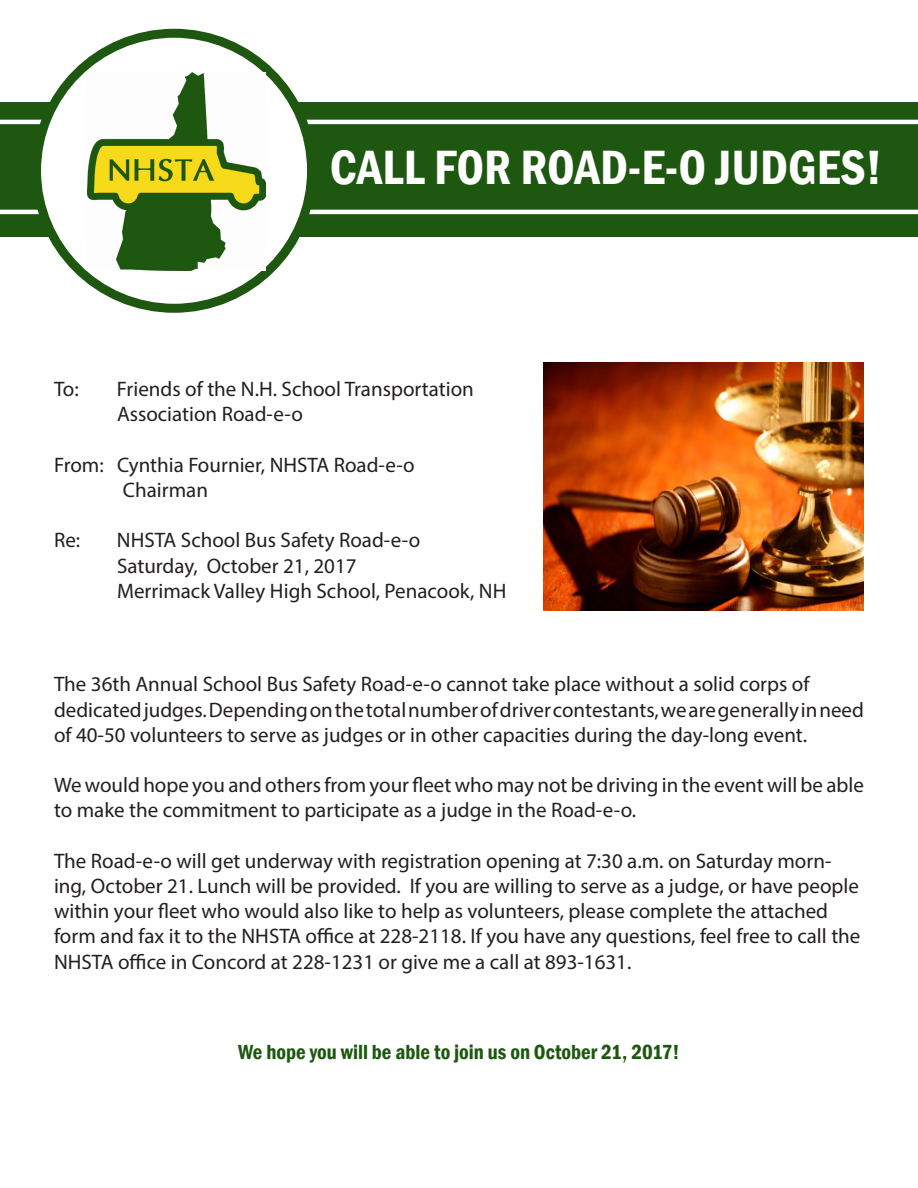
<style>
.page{position:relative;width:918px;height:1188px;background:#fff}
.page>*{position:absolute;margin:0;border:0;box-sizing:border-box;transform-origin:0 0}
.t1{font:600 condensed 49.5px "Franklin Gothic";color:#fff}
.t2{font:21px/25.2px "Myriad Pro";color:#231f20}
.t3{font:600 condensed 21px "Franklin Gothic";color:#1e5710}
</style>
<div class="page">
<div style="left:0;top:102px;width:918px;height:135px;background:#1e5710"></div>
<svg style="left:0;top:120px;width:918px;height:94px"></svg>
<img style="left:543px;top:362px;width:321px;height:249px">
<div style="left:37px;top:33px;width:275px;height:275px;background:#fff;border-radius:50%"></div>
<div style="left:32px;top:29px;width:284px;height:284px;border:9px solid #1e5710;border-radius:50%"></div>
<img style="left:88px;top:72px;width:178px;height:198px">
<p class="t1" style="left:330px;top:134px;width:554px">CALL FOR ROAD-E-O JUDGES!</p>
<p class="t2" style="left:54px;top:376px;width:26px">To:</p>
<p class="t2" style="left:117px;top:376px;width:359px">Friends of the N.H. School Transportation</p>
<p class="t2" style="left:117px;top:401px;width:187px">Association Road-e-o</p>
<p class="t2" style="left:54px;top:452px;width:362px">From: Cynthia Fournier, NHSTA Road-e-o</p>
<p class="t2" style="left:123px;top:477px;width:87px">Chairman</p>
<p class="t2" style="left:54px;top:527px;width:28px">Re:</p>
<p class="t2" style="left:117px;top:527px;width:305px">NHSTA School Bus Safety Road-e-o</p>
<p class="t2" style="left:117px;top:553px;width:241px">Saturday, October 21, 2017</p>
<p class="t2" style="left:117px;top:578px;width:391px">Merrimack Valley High School, Penacook, NH</p>
<p class="t2" style="left:54px;top:671px;width:757px">The 36th Annual School Bus Safety Road-e-o cannot take place without a solid corps of</p>
<p class="t2" style="left:54px;top:697px;width:811px">dedicated judges. Depending on the total number of driver contestants, we are generally in need of 40-50 volunteers to serve as judges or in other capacities during the day-long event.</p>
<p class="t2" style="left:54px;top:772px;width:811px">We would hope you and others from your fleet who may not be driving in the event will be able to make the commitment to participate as a judge in the Road-e-o.</p>
<p class="t2" style="left:54px;top:848px;width:808px">The Road-e-o will get underway with registration opening at 7:30 a.m. on Saturday morn&shy;ing, October 21. Lunch will be provided. If you are willing to serve as a judge, or have people within your fleet who would also like to help as volunteers, please complete the attached form and fax it to the NHSTA office at 228-2118. If you have any questions, feel free to call the</p>
<p class="t2" style="left:54px;top:949px;width:579px">NHSTA office in Concord at 228-1231 or give me a call at 893-1631.</p>
<p class="t3" style="left:238px;top:1038px;width:443px">We hope you will be able to join us on October 21, 2017!</p>
</div>
